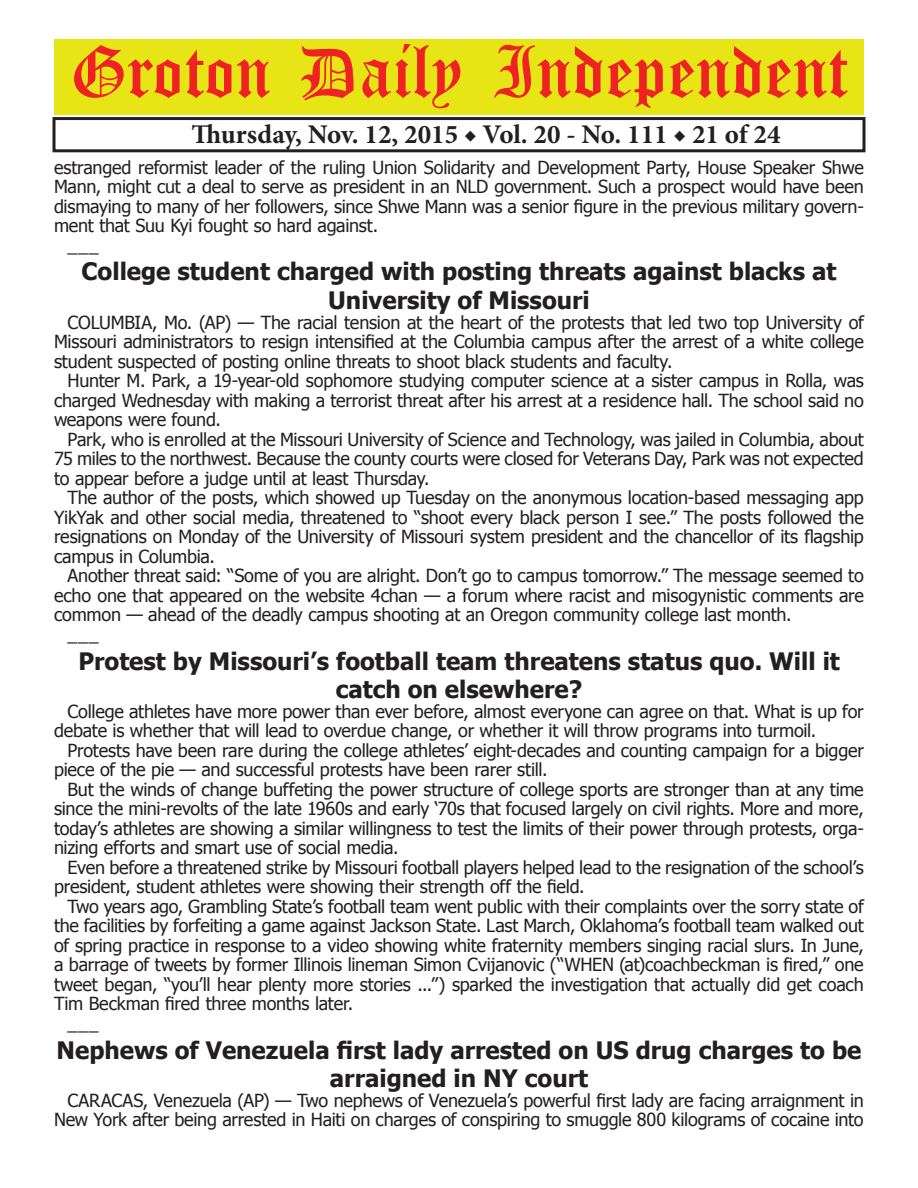
<style>
.page{position:relative;width:918px;height:1188px;background:#fff}
.page>*{position:absolute;margin:0;border:0;box-sizing:border-box;transform-origin:0 0}
.t1{font:54px "Old English Five";color:#ee2123}
.t2{font:700 27px "Minion Pro";color:#231f20}
.t3{font:700 24px/28.8px "Tahoma";color:#231f20;text-align:center}
.t4{font:18px/19.5px "Tahoma";letter-spacing:-.01em;color:#231f20;text-align:justify}
</style>
<div class="page">
<div style="left:52px;top:117px;width:814px;height:35px;border:3px solid #231f20"></div>
<div style="left:54px;top:40px;width:810px;height:75px;background:#e7e515"></div>
<h1 class="t1" style="left:70px;top:47px;width:779px">Groton Daily Independent</h1>
<h2 class="t2" style="left:191px;top:116px;width:591px">Thursday, Nov. 12, 2015 ◆ Vol. 20 - No. 111 ◆ 21 of 24</h2>
<p class="t4" style="left:54px;top:156px;width:811px">estranged reformist leader of the ruling Union Solidarity and Development Party, House Speaker Shwe</p>
<p class="t4" style="left:54px;top:176px;width:811px">Mann, might cut a deal to serve as president in an NLD government. Such a prospect would have been</p>
<p class="t4" style="left:54px;top:195px;width:812px">dismaying to many of her followers, since Shwe Mann was a senior figure in the previous military govern-</p>
<p class="t4" style="left:54px;top:215px;width:326px">ment that Suu Kyi fought so hard against.</p>
<p class="t4" style="left:68px;top:234px;width:33px">___</p>
<h3 class="t3" style="left:82px;top:256px;width:756px">College student charged with posting threats against blacks at<br>University of Missouri</h3>
<p class="t4" style="left:54px;top:312px;width:811px;text-indent:14px">COLUMBIA, Mo. (AP) — The racial tension at the heart of the protests that led two top University of Missouri administrators to resign intensified at the Columbia campus after the arrest of a white college student suspected of posting online threats to shoot black students and faculty.</p>
<p class="t4" style="left:54px;top:370px;width:811px;text-indent:14px">Hunter M. Park, a 19-year-old sophomore studying computer science at a sister campus in Rolla, was charged Wednesday with making a terrorist threat after his arrest at a residence hall. The school said no weapons were found.</p>
<p class="t4" style="left:54px;top:429px;width:811px;text-indent:14px">Park, who is enrolled at the Missouri University of Science and Technology, was jailed in Columbia, about 75 miles to the northwest. Because the county courts were closed for Veterans Day, Park was not expected to appear before a judge until at least Thursday.</p>
<p class="t4" style="left:54px;top:487px;width:811px;text-indent:14px">The author of the posts, which showed up Tuesday on the anonymous location-based messaging app YikYak and other social media, threatened to “shoot every black person I see.” The posts followed the resignations on Monday of the University of Missouri system president and the chancellor of its flagship campus in Columbia.</p>
<p class="t4" style="left:68px;top:565px;width:798px">Another threat said: “Some of you are alright. Don’t go to campus tomorrow.” The message seemed to</p>
<p class="t4" style="left:54px;top:585px;width:811px">echo one that appeared on the website 4chan — a forum where racist and misogynistic comments are</p>
<p class="t4" style="left:54px;top:604px;width:739px">common — ahead of the deadly campus shooting at an Oregon community college last month.</p>
<p class="t4" style="left:68px;top:623px;width:33px">___</p>
<h3 class="t3" style="left:78px;top:645px;width:763px">Protest by Missouri’s football team threatens status quo. Will it catch on elsewhere?</h3>
<p class="t4" style="left:54px;top:701px;width:811px;text-indent:14px">College athletes have more power than ever before, almost everyone can agree on that. What is up for debate is whether that will lead to overdue change, or whether it will throw programs into turmoil.</p>
<p class="t4" style="left:54px;top:740px;width:811px;text-indent:14px">Protests have been rare during the college athletes’ eight-decades and counting campaign for a bigger piece of the pie — and successful protests have been rarer still.</p>
<p class="t4" style="left:54px;top:779px;width:812px;text-indent:14px">But the winds of change buffeting the power structure of college sports are stronger than at any time since the mini-revolts of the late 1960s and early ‘70s that focused largely on civil rights. More and more, today’s athletes are showing a similar willingness to test the limits of their power through protests, orga&shy;nizing efforts and smart use of social media.</p>
<p class="t4" style="left:54px;top:857px;width:811px;text-indent:14px">Even before a threatened strike by Missouri football players helped lead to the resignation of the school’s president, student athletes were showing their strength off the field.</p>
<p class="t4" style="left:68px;top:896px;width:798px">Two years ago, Grambling State’s football team went public with their complaints over the sorry state of</p>
<p class="t4" style="left:54px;top:915px;width:811px">the facilities by forfeiting a game against Jackson State. Last March, Oklahoma’s football team walked out</p>
<p class="t4" style="left:54px;top:935px;width:812px">of spring practice in response to a video showing white fraternity members singing racial slurs. In June,</p>
<p class="t4" style="left:54px;top:954px;width:811px">a barrage of tweets by former Illinois lineman Simon Cvijanovic (“WHEN (at)coachbeckman is fired,” one</p>
<p class="t4" style="left:54px;top:974px;width:811px">tweet began, “you’ll hear plenty more stories ...”) sparked the investigation that actually did get coach</p>
<p class="t4" style="left:54px;top:993px;width:301px">Tim Beckman fired three months later.</p>
<p class="t4" style="left:68px;top:1013px;width:33px">___</p>
<h3 class="t3" style="left:57px;top:1034px;width:806px">Nephews of Venezuela first lady arrested on US drug charges to be arraigned in NY court</h3>
<p class="t4" style="left:54px;top:1090px;width:811px;text-align:right">CARACAS, Venezuela (AP) — Two nephews of Venezuela’s powerful first lady are facing arraignment in<br>New York after being arrested in Haiti on charges of conspiring to smuggle 800 kilograms of cocaine into</p>
</div>
